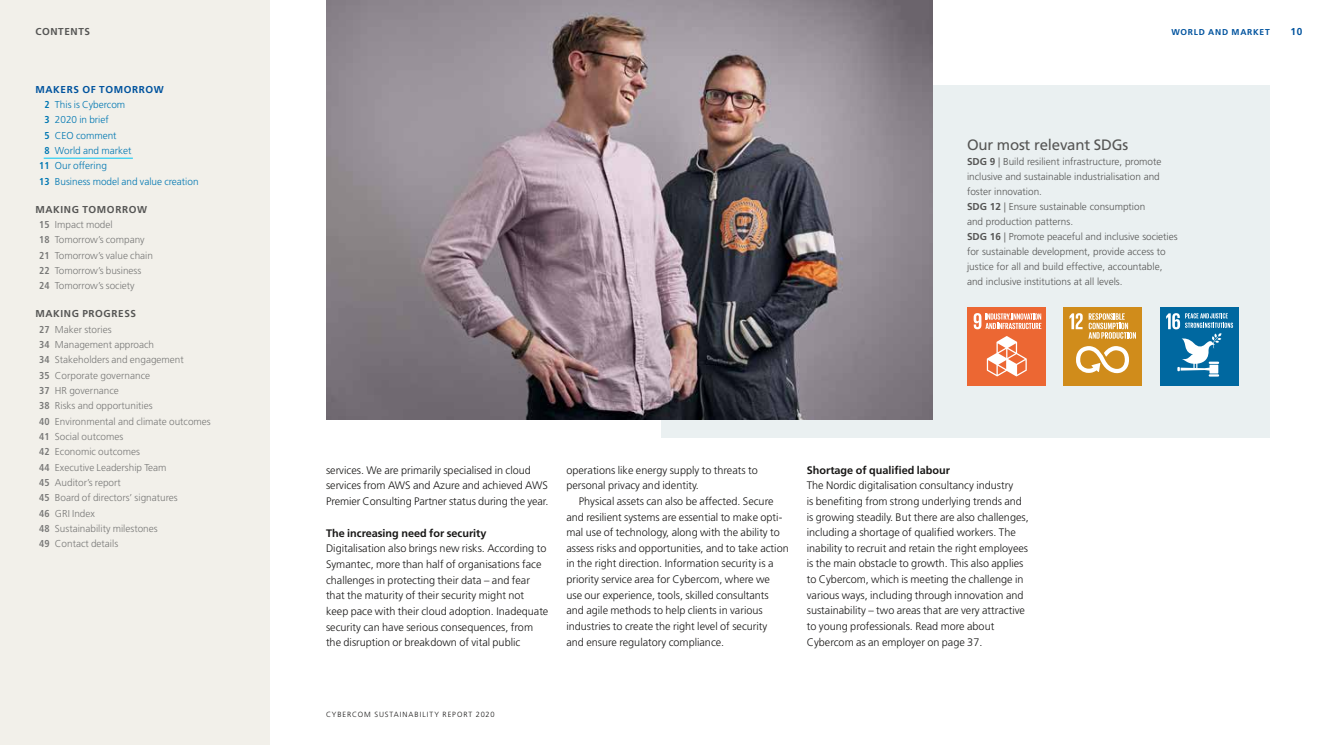
<style>
.page{position:relative;width:1323px;height:745px;background:#fff}
.page>*{position:absolute;margin:0;border:0;box-sizing:border-box;transform-origin:0 0}
.t1{font:15px "Frutiger LT Std";letter-spacing:-.015em;color:#565655}
.t2{font:300 10.88px/15.6px "Frutiger LT Std";color:#181716}
.t3{font:700 10.88px "Frutiger LT Std";color:#181716}
.t4{font:300 10px/15.4px "Frutiger LT Std";color:#797978}
.t5{font:300 10px/15px "Frutiger LT Std";color:#565655}
.t6{font:300 10px "Frutiger LT Std";color:#0077b2}
.t7{font:700 10px "Frutiger LT Std";letter-spacing:.06em;color:#00539e}
.t8{font:700 10px "Frutiger LT Std";letter-spacing:.06em;color:#565655}
.t9{font:700 8.5px "Frutiger LT Std";color:#00539e}
.t10{font:300 7.5px "Frutiger LT Std";letter-spacing:.125em;color:#181716}
.s1{font-weight:700;font-stretch:condensed}
.s2{font-weight:700;color:#565655}
.s3{font-weight:700}
</style>
<div class="page">
<div style="left:0;top:0;width:269px;height:744px;background:#f2f0ea"></div>
<div style="left:661px;top:85px;width:609px;height:353px;background:#eaf0f1"></div>
<div style="left:967px;top:306px;width:79px;height:79px;background:#ec6733"></div>
<svg style="left:987px;top:336px;width:40px;height:40px"></svg>
<svg style="left:974px;top:313px;width:67px;height:16px"></svg>
<div style="left:1063px;top:306px;width:79px;height:79px;background:#d08c1b"></div>
<svg style="left:1076px;top:346px;width:53px;height:27px"></svg>
<svg style="left:1069px;top:313px;width:67px;height:25px"></svg>
<div style="left:1160px;top:306px;width:79px;height:79px;background:#0068a0"></div>
<svg style="left:1166px;top:313px;width:67px;height:63px"></svg>
<img style="left:326px;top:0;width:606px;height:419px">
<hr style="left:44px;top:158px;width:89px;height:1px;background:#00c6f4">
<p class="t8" style="left:35px;top:26px;width:56px">CONTENTS</p>
<p class="t9" style="left:1171px;top:27px;width:17px">World</p>
<p class="t9" style="left:1208px;top:27px;width:8px">and</p>
<p class="t9" style="left:1231px;top:27px;width:8px">market</p>
<p class="t7" style="left:1290px;top:26px;width:13px">10</p>
<p class="t7" style="left:35px;top:83px;width:130px">MAKERS OF TOMORROW</p>
<p class="t6" style="left:44px;top:99px;width:82px"><span class="s1">2</span> This is Cybercom</p>
<p class="t6" style="left:44px;top:114px;width:66px"><span class="s1">3</span> 2020 in brief</p>
<p class="t6" style="left:44px;top:129px;width:74px"><span class="s1">5</span> CEO comment</p>
<p class="t6" style="left:44px;top:145px;width:88px"><span class="s1">8</span> World and market</p>
<p class="t6" style="left:39px;top:160px;width:69px"><span class="s1">11</span> Our offering</p>
<p class="t6" style="left:39px;top:175px;width:161px"><span class="s1">13</span> Business model and value creation</p>
<p class="t4" style="left:39px;top:201px;width:115px;text-indent:-4px"><span class="s2">MAKING TOMORROW<br></span><span class="s1">15</span> Impact model<br><span class="s1">18</span> Tomorrow’s company<br><span class="s1">21</span> Tomorrow’s value chain<br><span class="s1">22</span> Tomorrow’s business<br><span class="s1">24</span> Tomorrow’s society</p>
<p class="t4" style="left:39px;top:306px;width:173px;text-indent:-4px"><span class="s2">MAKING PROGRESS<br></span><span class="s1">27</span> Maker stories<br><span class="s1">34</span> Management approach<br><span class="s1">34</span> Stakeholders and engagement<br><span class="s1">35</span> Corporate governance<br><span class="s1">37</span> HR governance<br><span class="s1">38</span> Risks and opportunities<br><span class="s1">40</span> Environmental and climate outcomes<br><span class="s1">41</span> Social outcomes<br><span class="s1">42</span> Economic outcomes<br><span class="s1">44</span> Executive Leadership Team<br><span class="s1">45</span> Auditor’s report<br><span class="s1">45</span> Board of directors’ signatures<br><span class="s1">46</span> GRI Index<br><span class="s1">48</span> Sustainability milestones<br><span class="s1">49</span> Contact details</p>
<h1 class="t1" style="left:967px;top:136px;width:163px">Our most relevant SDGs</h1>
<p class="t5" style="left:967px;top:154px;width:212px"><span class="s3">SDG 9</span> | Build resilient infrastructure, promote inclusive and sustainable industrialisation and foster innovation.<br><span class="s3">SDG 12</span> | Ensure sustainable consumption<br>and production patterns.<br><span class="s3">SDG 16</span> | Promote peaceful and inclusive societies for sustainable development, provide access to justice for all and build effective, accountable, and inclusive institutions at all levels.</p>
<p class="t2" style="left:326px;top:462px;width:224px">services. We are primarily specialised in cloud services from AWS and Azure and achieved AWS<br>Premier Consulting Partner status during the year.</p>
<p class="t3" style="left:326px;top:526px;width:162px">The increasing need for security</p>
<p class="t2" style="left:326px;top:540px;width:224px">Digitalisation also brings new risks. According to Symantec, more than half of organisations face challenges in protecting their data – and fear that the maturity of their security might not keep pace with their cloud adoption. Inadequate security can have serious consequences, from the disruption or breakdown of vital public</p>
<p class="t2" style="left:566px;top:462px;width:193px">operations like energy supply to threats to personal privacy and identity.</p>
<p class="t2" style="left:566px;top:493px;width:224px;text-indent:12px">Physical assets can also be affected. Secure and resilient systems are essential to make opti&shy;mal use of technology, along with the ability to assess risks and opportunities, and to take action in the right direction. Information security is a priority service area for Cybercom, where we<br>use our experience, tools, skilled consultants and agile methods to help clients in various industries to create the right level of security<br>and ensure regulatory compliance.</p>
<p class="t3" style="left:807px;top:463px;width:145px">Shortage of qualified labour</p>
<p class="t2" style="left:807px;top:477px;width:223px">The Nordic digitalisation consultancy industry<br>is benefiting from strong underlying trends and is growing steadily. But there are also challenges, including a shortage of qualified workers. The inability to recruit and retain the right employees is the main obstacle to growth. This also applies to Cybercom, which is meeting the challenge in various ways, including through innovation and sustainability – two areas that are very attractive to young professionals. Read more about Cybercom as an employer on page 37.</p>
<p class="t10" style="left:326px;top:709px;width:170px">CYBERCOM SUSTAINABILITY REPORT 2020</p>
</div>
